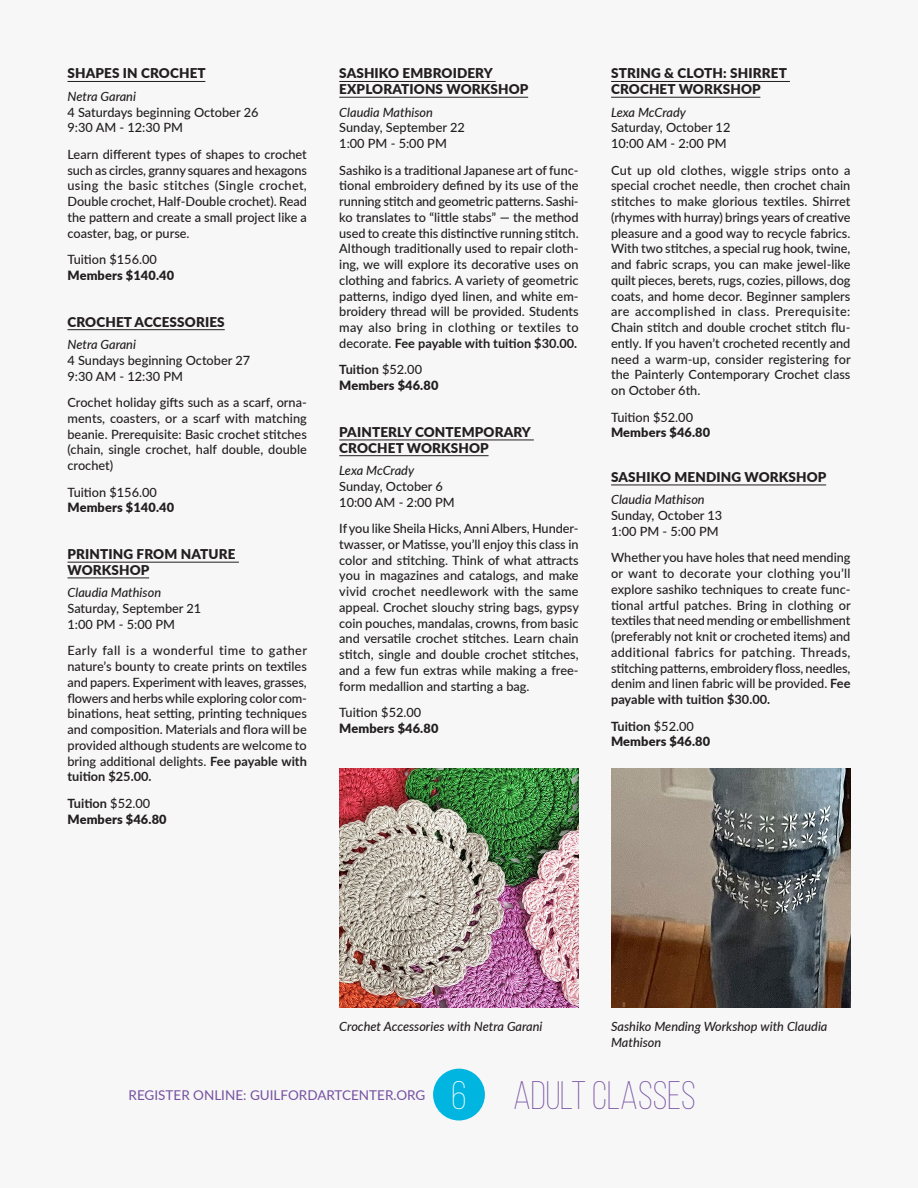
<style>
.page{position:relative;width:918px;height:1188px;background:#f7f7f8}
.page>*{position:absolute;margin:0;border:0;box-sizing:border-box;transform-origin:0 0}
.t1{font:300 39.75px "Bebas Neue";color:#7650a0}
.Class_Title{font:900 13.5px/15.8px "Lato";letter-spacing:.01em;color:#231f20}
.t2{font:13.5px "Lato";color:#7650a0}
.Class_Description{font:500 12.75px/15.8px "Lato";color:#231f20;text-align:justify}
.Class_DayTime{font:500 12.75px "Lato";color:#231f20}
.Class_Instructor{font:italic 500 12.75px/15.8px "Lato";color:#231f20}
.Member_Price{font:900 12.75px "Lato";letter-spacing:.01em;color:#231f20}
.Class_Description-2{font:700 12.75px "Lato";color:#231f20}
.s1{font-weight:700}
.s2{font-weight:500}
.s3{color:#fff}
</style>
<div class="page">
<div style="left:433px;top:1069px;width:52px;height:51px;background:#00b5df;border-radius:50%"></div>
<hr style="left:68px;top:81px;width:137px;height:1px;background:#231f20">
<hr style="left:68px;top:329px;width:157px;height:1px;background:#231f20">
<hr style="left:68px;top:562px;width:171px;height:1px;background:#231f20">
<hr style="left:68px;top:578px;width:81px;height:1px;background:#231f20">
<hr style="left:339px;top:81px;width:157px;height:1px;background:#231f20">
<hr style="left:339px;top:97px;width:189px;height:1px;background:#231f20">
<hr style="left:339px;top:440px;width:195px;height:1px;background:#231f20">
<hr style="left:339px;top:455px;width:150px;height:1px;background:#231f20">
<hr style="left:611px;top:81px;width:179px;height:1px;background:#231f20">
<hr style="left:611px;top:97px;width:149px;height:1px;background:#231f20">
<hr style="left:611px;top:485px;width:215px;height:1px;background:#231f20">
<img style="left:339px;top:768px;width:240px;height:240px">
<img style="left:611px;top:768px;width:239px;height:240px">
<p class="Class_Title" style="left:68px;top:65px;width:140px">SHAPES IN CROCHET</p>
<p class="Class_Instructor" style="left:68px;top:88px;width:70px">Netra Garani</p>
<p class="Class_DayTime" style="left:68px;top:103px;width:192px">4 Saturdays beginning October 26</p>
<p class="Class_DayTime" style="left:68px;top:119px;width:117px">9:30 AM - 12:30 PM</p>
<p class="Class_Description" style="left:68px;top:146px;width:241px">Learn different types of shapes to crochet such as circles, granny squares and hexagons using the basic stitches (Single crochet, Double crochet, Half-Double crochet). Read the pattern and create a small project like a coaster, bag, or purse.</p>
<p class="Class_Description" style="left:68px;top:251px;width:91px">Tuition $156.00</p>
<p class="Member_Price" style="left:68px;top:266px;width:108px">Members $140.40</p>
<p class="Class_Title" style="left:68px;top:313px;width:159px">CROCHET ACCESSORIES</p>
<p class="Class_Instructor" style="left:68px;top:336px;width:70px">Netra Garani</p>
<p class="Class_DayTime" style="left:68px;top:351px;width:184px">4 Sundays beginning October 27</p>
<p class="Class_DayTime" style="left:68px;top:367px;width:117px">9:30 AM - 12:30 PM</p>
<p class="Class_Description" style="left:68px;top:394px;width:241px">Crochet holiday gifts such as a scarf, orna&shy;ments, coasters, or a scarf with matching beanie. Prerequisite: Basic crochet stitches (chain, single crochet, half double, double crochet)</p>
<p class="Class_Description" style="left:68px;top:484px;width:91px">Tuition $156.00</p>
<p class="Member_Price" style="left:68px;top:498px;width:108px">Members $140.40</p>
<p class="Class_Title" style="left:68px;top:546px;width:169px">PRINTING FROM NATURE<br>WORKSHOP</p>
<p class="Class_Instructor" style="left:68px;top:584px;width:95px">Claudia Mathison</p>
<p class="Class_DayTime" style="left:68px;top:599px;width:135px">Saturday, September 21</p>
<p class="Class_DayTime" style="left:68px;top:615px;width:109px">1:00 PM - 5:00 PM</p>
<p class="Class_Description" style="left:67px;top:642px;width:241px">Early fall is a wonderful time to gather nature’s bounty to create prints on textiles and papers. Experiment with leaves, grasses, flowers and herbs while exploring color com&shy;binations, heat setting, printing techniques and composition. Materials and flora will be provided although students are welcome to bring additional delights. <span class="s1">Fee payable with tuition $25.00.</span></p>
<p class="Class_Description-2" style="left:67px;top:794px;width:84px">Tuition <span class="s2">$52.00</span></p>
<p class="Member_Price" style="left:67px;top:809px;width:101px">Members $46.80</p>
<p class="Class_Title" style="left:339px;top:65px;width:191px">SASHIKO EMBROIDERY<br>EXPLORATIONS WORKSHOP</p>
<p class="Class_Instructor" style="left:339px;top:104px;width:95px">Claudia Mathison</p>
<p class="Class_DayTime" style="left:339px;top:119px;width:127px">Sunday, September 22</p>
<p class="Class_DayTime" style="left:339px;top:134px;width:109px">1:00 PM - 5:00 PM</p>
<p class="Class_Description" style="left:339px;top:162px;width:241px">Sashiko is a traditional Japanese art of func&shy;tional embroidery defined by its use of the running stitch and geometric patterns. Sashi&shy;ko translates to “little stabs” — the method used to create this distinctive running stitch.<br>Although traditionally used to repair cloth&shy;ing, we will explore its decorative uses on clothing and fabrics. A variety of geometric patterns, indigo dyed linen, and white em&shy;broidery thread will be provided. Students may also bring in clothing or textiles to decorate. <span class="s1">Fee payable with tuition $30.00.</span></p>
<p class="Class_Description-2" style="left:339px;top:360px;width:84px">Tuition <span class="s2">$52.00</span></p>
<p class="Member_Price" style="left:339px;top:376px;width:101px">Members $46.80</p>
<p class="Class_Title" style="left:339px;top:423px;width:193px">PAINTERLY CONTEMPORARY<br>CROCHET WORKSHOP</p>
<p class="Class_Instructor" style="left:339px;top:462px;width:76px">Lexa McCrady</p>
<p class="Class_DayTime" style="left:339px;top:477px;width:105px">Sunday, October 6</p>
<p class="Class_DayTime" style="left:339px;top:493px;width:117px">10:00 AM - 2:00 PM</p>
<p class="Class_Description" style="left:339px;top:520px;width:241px">If you like Sheila Hicks,AnniAlbers, Hunder&shy;twasser, or Matisse, you’ll enjoy this class in color and stitching. Think of what attracts you in magazines and catalogs, and make vivid crochet needlework with the same appeal. Crochet slouchy string bags, gypsy coin pouches, mandalas, crowns, from basic and versatile crochet stitches. Learn chain stitch, single and double crochet stitches, and a few fun extras while making a free&shy;form medallion and starting a bag.</p>
<p class="Class_Description" style="left:339px;top:704px;width:84px">Tuition $52.00</p>
<p class="Member_Price" style="left:339px;top:719px;width:101px">Members $46.80</p>
<p class="Class_Title" style="left:611px;top:65px;width:177px">STRING &amp; CLOTH: SHIRRET<br>CROCHET WORKSHOP</p>
<p class="Class_Instructor" style="left:611px;top:104px;width:76px">Lexa McCrady</p>
<p class="Class_DayTime" style="left:611px;top:119px;width:121px">Saturday, October 12</p>
<p class="Class_DayTime" style="left:611px;top:134px;width:117px">10:00 AM - 2:00 PM</p>
<p class="Class_Description" style="left:611px;top:162px;width:241px">Cut up old clothes, wiggle strips onto a special crochet needle, then crochet chain stitches to make glorious textiles. Shirret (rhymes with hurray) brings years of creative pleasure and a good way to recycle fabrics.<br>With two stitches, a special rug hook, twine, and fabric scraps, you can make jewel-like quilt pieces, berets, rugs, cozies, pillows, dog coats, and home decor. Beginner samplers are accomplished in class. Prerequisite:<br>Chain stitch and double crochet stitch flu&shy;ently. If you haven’t crocheted recently and need a warm-up, consider registering for the Painterly Contemporary Crochet class on October 6th.</p>
<p class="Class_Description" style="left:611px;top:409px;width:84px">Tuition $52.00</p>
<p class="Member_Price" style="left:611px;top:423px;width:101px">Members $46.80</p>
<p class="Class_Title" style="left:611px;top:468px;width:217px">SASHIKO MENDING WORKSHOP</p>
<p class="Class_Instructor" style="left:611px;top:491px;width:95px">Claudia Mathison</p>
<p class="Class_DayTime" style="left:611px;top:506px;width:113px">Sunday, October 13</p>
<p class="Class_DayTime" style="left:611px;top:522px;width:109px">1:00 PM - 5:00 PM</p>
<p class="Class_Description" style="left:611px;top:549px;width:241px">Whether you have holes that need mending or want to decorate your clothing you’ll explore sashiko techniques to create func&shy;tional artful patches. Bring in clothing or textiles that need mending or embellishment (preferably not knit or crocheted items) and additional fabrics for patching. Threads, stitching patterns, embroideryfloss, needles, denim and linen fabric will be provided. <span class="s1">Fee payable with tuition $30.00.</span></p>
<p class="Class_Description-2" style="left:611px;top:717px;width:84px">Tuition <span class="s2">$52.00</span></p>
<p class="Member_Price" style="left:611px;top:732px;width:101px">Members $46.80</p>
<p class="Class_Instructor" style="left:339px;top:1018px;width:205px">Crochet Accessories with Netra Garani</p>
<p class="Class_Instructor" style="left:611px;top:1018px;width:218px">Sashiko Mending Workshop with Claudia<br>Mathison</p>
<p class="t2" style="left:129px;top:1085px;width:298px">REGISTER ONLINE: GUILFORDARTCENTER.ORG</p>
<h1 class="t1" style="left:452px;top:1074px;width:246px"><span class="s3">6</span> ADULT CLASSES</h1>
</div>
